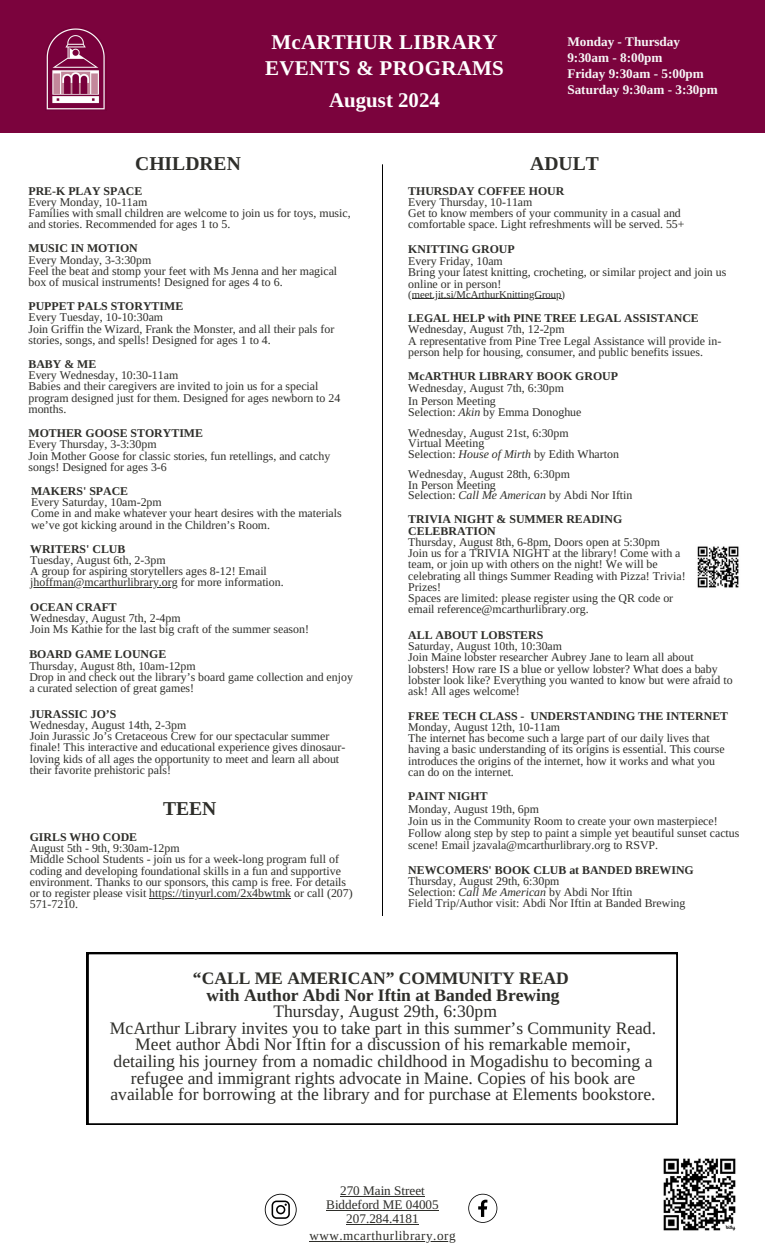
<style>
.page{position:relative;width:765px;height:1260px;background:#fff}
.page>*{position:absolute;margin:0;border:0;box-sizing:border-box;transform-origin:0 0}
.t1{font:700 21px/26.2px "Libra Serif Modern";letter-spacing:.015em;color:#fff}
.t2{font:700 20.88px "Libra Serif Modern";color:#fff}
.t3{font:700 19.62px "Libra Serif Modern";color:#2e2e2a}
.t4{font:17.5px/16.6px "Libra Serif Modern";color:#2e2e2a;text-align:center}
.t5{font:700 13.25px/16px "Libra Serif Modern";color:#f6f6f6}
.t6{font:13.12px/17.5px "Libra Serif Modern";letter-spacing:.04em;color:#2e2e2a;text-align:center}
.t7{font:13.12px/14px "Libra Serif Modern";color:#2e2e2a;text-align:center}
.t8{font:11.88px/11.2px "Libra Serif Modern";color:#2e2e2a}
.t9{font:700 11.88px/11.2px "Libra Serif Modern";color:#2e2e2a}
.t10{font:10.62px "Libra Serif Modern";color:#2e2e2a}
.s1{font-style:italic}
.s2{font-weight:700}
</style>
<div class="page">
<div style="left:0;top:0;width:765px;height:132px;background:#7b033d"></div>
<img style="left:45px;top:28px;width:60px;height:82px">
<svg style="left:265px;top:1194px;width:32px;height:32px"></svg>
<svg style="left:468px;top:1194px;width:29px;height:29px"></svg>
<img style="left:663px;top:1158px;width:73px;height:73px">
<hr style="left:382px;top:164px;width:1px;height:991px;background:#000">
<div style="left:265px;top:916px;width:229px;height:261px;background:#fff"></div>
<img style="left:697px;top:546px;width:42px;height:42px">
<svg style="left:87px;top:952px;width:591px;height:173px"></svg>
<hr style="left:412px;top:298px;width:150px;height:1px;background:#2e2e2a">
<hr style="left:30px;top:587px;width:148px;height:1px;background:#2e2e2a">
<hr style="left:149px;top:898px;width:142px;height:1px;background:#2e2e2a">
<hr style="left:340px;top:1196px;width:85px;height:1px;background:#2e2e2a">
<hr style="left:326px;top:1210px;width:113px;height:1px;background:#2e2e2a">
<hr style="left:346px;top:1224px;width:73px;height:1px;background:#2e2e2a">
<hr style="left:309px;top:1241px;width:147px;height:1px;background:#2e2e2a">
<h1 class="t1" style="left:265px;top:28px;width:240px">McARTHUR LIBRARY<br>EVENTS &amp; PROGRAMS</h1>
<p class="t2" style="left:329px;top:88px;width:112px">August 2024</p>
<h1 class="t5" style="left:567px;top:34px;width:152px">Monday - Thursday<br>9:30am - 8:00pm<br>Friday 9:30am - 5:00pm<br>Saturday 9:30am - 3:30pm</h1>
<p class="t3" style="left:135px;top:152px;width:107px">CHILDREN</p>
<p class="t3" style="left:530px;top:152px;width:70px">ADULT</p>
<p class="t9" style="left:28px;top:185px;width:115px">PRE-K PLAY SPACE</p>
<p class="t8" style="left:28px;top:196px;width:120px">Every Monday, 10-11am</p>
<p class="t8" style="left:28px;top:208px;width:324px">Families with small children are welcome to join us for toys, music, and stories. Recommended for ages 1 to 5.</p>
<p class="t9" style="left:28px;top:243px;width:111px">MUSIC IN MOTION</p>
<p class="t8" style="left:28px;top:254px;width:124px">Every Monday, 3-3:30pm</p>
<p class="t8" style="left:28px;top:265px;width:310px">Feel the beat and stomp your feet with Ms Jenna and her magical box of musical instruments! Designed for ages 4 to 6.</p>
<p class="t9" style="left:28px;top:300px;width:156px">PUPPET PALS STORYTIME</p>
<p class="t8" style="left:28px;top:312px;width:307px">Every Tuesday, 10-10:30am<br>Join Griffin the Wizard, Frank the Monster, and all their pals for stories, songs, and spells! Designed for ages 1 to 4.</p>
<p class="t9" style="left:28px;top:358px;width:69px">BABY &amp; ME</p>
<p class="t8" style="left:28px;top:370px;width:151px">Every Wednesday, 10:30-11am</p>
<p class="t8" style="left:28px;top:381px;width:313px">Babies and their caregivers are invited to join us for a special program designed just for them. Designed for ages newborn to 24 months.</p>
<p class="t9" style="left:28px;top:427px;width:176px">MOTHER GOOSE STORYTIME</p>
<p class="t8" style="left:28px;top:439px;width:130px">Every Thursday, 3-3:30pm</p>
<p class="t8" style="left:28px;top:450px;width:303px">Join Mother Goose for classic stories, fun retellings, and catchy songs! Designed for ages 3-6</p>
<p class="t9" style="left:31px;top:485px;width:99px">MAKERS' SPACE</p>
<p class="t8" style="left:31px;top:497px;width:132px">Every Saturday, 10am-2pm</p>
<p class="t8" style="left:31px;top:508px;width:312px">Come in and make whatever your heart desires with the materials we’ve got kicking around in the Children’s Room.</p>
<p class="t9" style="left:30px;top:543px;width:97px">WRITERS' CLUB</p>
<p class="t8" style="left:30px;top:554px;width:137px">Tuesday, August 6th, 2-3pm</p>
<p class="t8" style="left:30px;top:566px;width:238px">A group for aspiring storytellers ages 8-12! Email</p>
<p class="t8" style="left:30px;top:577px;width:255px">jhoffman@mcarthurlibrary.org for more information.</p>
<p class="t9" style="left:30px;top:601px;width:88px">OCEAN CRAFT</p>
<p class="t8" style="left:30px;top:612px;width:152px">Wednesday, August 7th, 2-4pm</p>
<p class="t8" style="left:30px;top:624px;width:280px">Join Ms Kathie for the last big craft of the summer season!</p>
<p class="t9" style="left:29px;top:649px;width:139px">BOARD GAME LOUNGE</p>
<p class="t8" style="left:29px;top:660px;width:168px">Thursday, August 8th, 10am-12pm</p>
<p class="t8" style="left:29px;top:671px;width:325px">Drop in and check out the library’s board game collection and enjoy a curated selection of great games!</p>
<p class="t9" style="left:30px;top:708px;width:88px">JURASSIC JO’S</p>
<p class="t8" style="left:30px;top:719px;width:158px">Wednesday, August 14th, 2-3pm</p>
<p class="t8" style="left:30px;top:731px;width:317px">Join Jurassic Jo’s Cretaceous Crew for our spectacular summer finale! This interactive and educational experience gives dinosaur&shy;loving kids of all ages the opportunity to meet and learn all about their favorite prehistoric pals!</p>
<p class="t3" style="left:163px;top:797px;width:55px">TEEN</p>
<p class="t9" style="left:30px;top:831px;width:109px">GIRLS WHO CODE</p>
<p class="t8" style="left:30px;top:843px;width:151px">August 5th - 9th, 9:30am-12pm</p>
<p class="t8" style="left:30px;top:854px;width:324px">Middle School Students - join us for a week-long program full of coding and developing foundational skills in a fun and supportive environment. Thanks to our sponsors, this camp is free. For details or to register please visit https://tinyurl.com/2x4bwtmk or call (207)</p>
<p class="t8" style="left:30px;top:899px;width:50px">571-7210.</p>
<p class="t9" style="left:408px;top:185px;width:158px">THURSDAY COFFEE HOUR</p>
<p class="t8" style="left:408px;top:196px;width:278px">Every Thursday, 10-11am<br>Get to know members of your community in a casual and comfortable space. Light refreshments will be served. 55+</p>
<p class="t9" style="left:408px;top:244px;width:108px">KNITTING GROUP</p>
<p class="t8" style="left:408px;top:255px;width:96px">Every Friday, 10am</p>
<p class="t8" style="left:408px;top:267px;width:320px">Bring your latest knitting, crocheting, or similar project and join us online or in person!</p>
<p class="t10" style="left:408px;top:288px;width:158px">(meet.jit.si/McArthurKnittingGroup)</p>
<p class="t9" style="left:408px;top:312px;width:292px">LEGAL HELP with PINE TREE LEGAL ASSISTANCE</p>
<p class="t8" style="left:408px;top:324px;width:158px">Wednesday, August 7th, 12-2pm</p>
<p class="t8" style="left:408px;top:335px;width:315px">A representative from Pine Tree Legal Assistance will provide in&shy;person help for housing, consumer, and public benefits issues.</p>
<p class="t9" style="left:408px;top:370px;width:211px">McARTHUR LIBRARY BOOK GROUP</p>
<p class="t8" style="left:408px;top:383px;width:157px">Wednesday, August 7th, 6:30pm</p>
<p class="t8" style="left:408px;top:396px;width:89px">In Person Meeting</p>
<p class="t8" style="left:408px;top:407px;width:175px">Selection: <span class="s1">Akin</span> by Emma Donoghue</p>
<p class="t8" style="left:408px;top:428px;width:162px">Wednesday, August 21st, 6:30pm</p>
<p class="t8" style="left:408px;top:438px;width:78px">Virtual Meeting</p>
<p class="t8" style="left:408px;top:448px;width:212px">Selection: <span class="s1">House of Mirth</span> by Edith Wharton</p>
<p class="t8" style="left:408px;top:469px;width:163px">Wednesday, August 28th, 6:30pm</p>
<p class="t8" style="left:408px;top:479px;width:89px">In Person Meeting</p>
<p class="t8" style="left:408px;top:490px;width:226px">Selection: <span class="s1">Call Me American</span> by Abdi Nor Iftin</p>
<p class="t9" style="left:408px;top:514px;width:216px">TRIVIA NIGHT &amp; SUMMER READING<br>CELEBRATION</p>
<p class="t8" style="left:408px;top:536px;width:279px">Thursday, August 8th, 6-8pm, Doors open at 5:30pm<br>Join us for a TRIVIA NIGHT at the library! Come with a team, or join up with others on the night! We will be celebrating all things Summer Reading with Pizza! Trivia!<br>Prizes!<br>Spaces are limited: please register using the QR code or email reference@mcarthurlibrary.org.</p>
<p class="t9" style="left:408px;top:629px;width:137px">ALL ABOUT LOBSTERS</p>
<p class="t8" style="left:408px;top:641px;width:155px">Saturday, August 10th, 10:30am</p>
<h3 class="t8" style="left:408px;top:652px;width:326px">Join Maine lobster researcher Aubrey Jane to learn all about lobsters! How rare IS a blue or yellow lobster? What does a baby lobster look like? Everything you wanted to know but were afraid to ask! All ages welcome!</h3>
<h1 class="t9" style="left:408px;top:710px;width:321px">FREE TECH CLASS - UNDERSTANDING THE INTERNET</h1>
<p class="t8" style="left:408px;top:721px;width:153px">Monday, August 12th, 10-11am</p>
<p class="t8" style="left:408px;top:733px;width:318px">The internet has become such a large part of our daily lives that having a basic understanding of its origins is essential. This course introduces the origins of the internet, how it works and what you can do on the internet.</p>
<p class="t9" style="left:408px;top:791px;width:81px">PAINT NIGHT</p>
<p class="t8" style="left:408px;top:803px;width:132px">Monday, August 19th, 6pm</p>
<p class="t8" style="left:408px;top:815px;width:333px;line-height:12.2px">Join us in the Community Room to create your own masterpiece!<br>Follow along step by step to paint a simple yet beautiful sunset cactus scene! Email jzavala@mcarthurlibrary.org to RSVP.</p>
<p class="t9" style="left:408px;top:864px;width:287px">NEWCOMERS' BOOK CLUB at BANDED BREWING</p>
<p class="t8" style="left:408px;top:875px;width:153px">Thursday, August 29th, 6:30pm</p>
<p class="t8" style="left:408px;top:887px;width:226px">Selection: <span class="s1">Call Me American</span> by Abdi Nor Iftin</p>
<p class="t8" style="left:408px;top:898px;width:279px">Field Trip/Author visit: Abdi Nor Iftin at Banded Brewing</p>
<h4 class="t4" style="left:110px;top:970px;width:548px"><span class="s2">“CALL ME AMERICAN” COMMUNITY READ<br>with Author Abdi Nor Iftin at Banded Brewing<br></span>Thursday, August 29th, 6:30pm<br>McArthur Library invites you to take part in this summer’s Community Read.<br>Meet author Abdi Nor Iftin for a discussion of his remarkable memoir, detailing his journey from a nomadic childhood in Mogadishu to becoming a refugee and immigrant rights advocate in Maine. Copies of his book are available for borrowing at the library and for purchase at Elements bookstore.</h4>
<p class="t7" style="left:326px;top:1184px;width:114px">270 Main Street<br>Biddeford ME 04005</p>
<p class="t6" style="left:309px;top:1210px;width:148px">207.284.4181 www.mcarthurlibrary.org</p>
</div>
